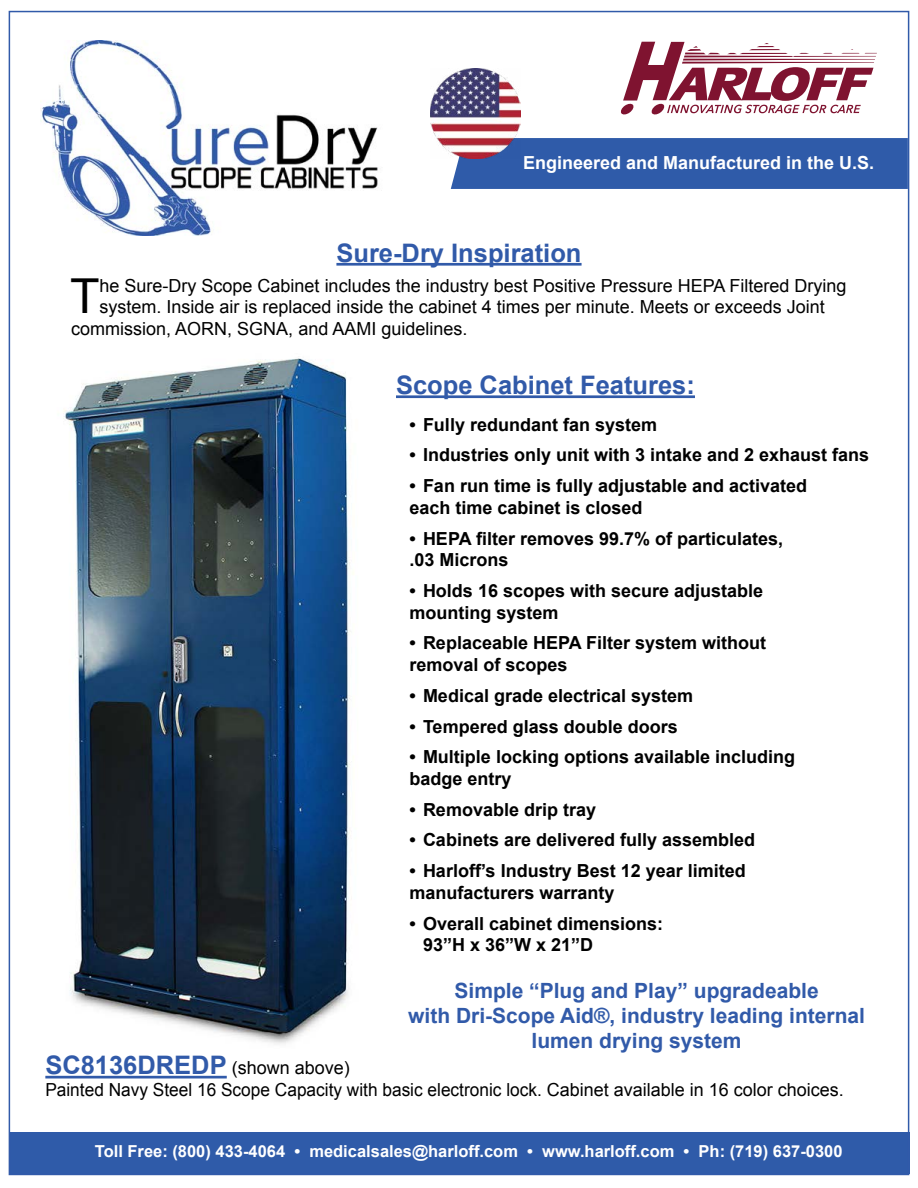
<style>
.page{position:relative;width:918px;height:1188px;background:#fff}
.page>*{position:absolute;margin:0;border:0;box-sizing:border-box;transform-origin:0 0}
.t1{font:48.15px "Arial";color:#000}
.t2{font:700 25.5px "Arial";color:#315aa9}
.t3{font:700 21px/25.2px "Arial";color:#315aa9;text-align:center}
.t4{font:700 18px/21.6px "Arial";color:#000}
.t5{font:18px/21.6px "Arial";color:#000}
.t6{font:700 18px "Arial";color:#fff}
.t7{font:700 16.5px "Arial";color:#fff}
.s1{font-weight:700;font-size:25.5px;color:#315aa9}
</style>
<div class="page">
<img style="left:8px;top:336px;width:430px;height:712px">
<div style="left:10px;top:1132px;width:899px;height:42px;background:#2f5ba9"></div>
<hr style="left:45px;top:1076px;width:182px;height:2px;background:#315aa9">
<hr style="left:336px;top:263px;width:246px;height:3px;background:#315aa9">
<hr style="left:396px;top:395px;width:299px;height:3px;background:#315aa9">
<img style="left:40px;top:41px;width:338px;height:194px">
<div style="left:451px;top:138px;width:457px;height:51px;background:#2f5ba9"></div>
<img style="left:431px;top:69px;width:90px;height:90px">
<svg style="left:621px;top:42px;width:256px;height:73px"></svg>
<p class="t6" style="left:523px;top:151px;width:353px">Engineered and Manufactured in the U.S.</p>
<h2 class="t2" style="left:336px;top:236px;width:247px">Sure-Dry Inspiration</h2>
<h1 class="t1" style="left:70px;top:265px;width:31px">T</h1>
<p class="t5" style="left:100px;top:275px;width:748px">he Sure-Dry Scope Cabinet includes the industry best Positive Pressure HEPA Filtered Drying</p>
<p class="t5" style="left:100px;top:296px;width:727px">system. Inside air is replaced inside the cabinet 4 times per minute. Meets or exceeds Joint</p>
<p class="t5" style="left:71px;top:318px;width:398px">commission, AORN, SGNA, and AAMI guidelines.</p>
<h2 class="t2" style="left:396px;top:368px;width:300px">Scope Cabinet Features:</h2>
<p class="t4" style="left:410px;top:414px;width:249px">• Fully redundant fan system</p>
<p class="t4" style="left:410px;top:445px;width:461px">• Industries only unit with 3 intake and 2 exhaust fans</p>
<p class="t4" style="left:410px;top:476px;width:399px">• Fan run time is fully adjustable and activated each time cabinet is closed</p>
<p class="t4" style="left:410px;top:528px;width:375px">• HEPA filter removes 99.7% of particulates, .03 Microns</p>
<p class="t4" style="left:410px;top:580px;width:355px">• Holds 16 scopes with secure adjustable mounting system</p>
<p class="t4" style="left:410px;top:633px;width:358px">• Replaceable HEPA Filter system without removal of scopes</p>
<p class="t4" style="left:410px;top:685px;width:285px">• Medical grade electrical system</p>
<p class="t4" style="left:410px;top:716px;width:270px">• Tempered glass double doors</p>
<p class="t4" style="left:410px;top:747px;width:387px">• Multiple locking options available including badge entry</p>
<p class="t4" style="left:410px;top:799px;width:188px">• Removable drip tray</p>
<p class="t4" style="left:410px;top:830px;width:347px">• Cabinets are delivered fully assembled</p>
<p class="t4" style="left:410px;top:861px;width:338px">• Harloff’s Industry Best 12 year limited manufacturers warranty</p>
<p class="t4" style="left:423px;top:913px;width:242px;text-indent:-14px">• Overall cabinet dimensions:<br>93”H x 36”W x 21”D</p>
<p class="t3" style="left:408px;top:978px;width:458px">Simple “Plug and Play” upgradeable<br>with Dri-Scope Aid®, industry leading internal lumen drying system</p>
<p class="t5" style="left:45px;top:1058px;width:800px"><span class="s1">SC8136DREDP</span> (shown above)<br>Painted Navy Steel 16 Scope Capacity with basic electronic lock. Cabinet available in 16 color choices.</p>
<p class="t7" style="left:95px;top:1140px;width:749px">Toll Free: (800) 433-4064 • medicalsales@harloff.com • www.harloff.com • Ph: (719) 637-0300</p>
</div>
